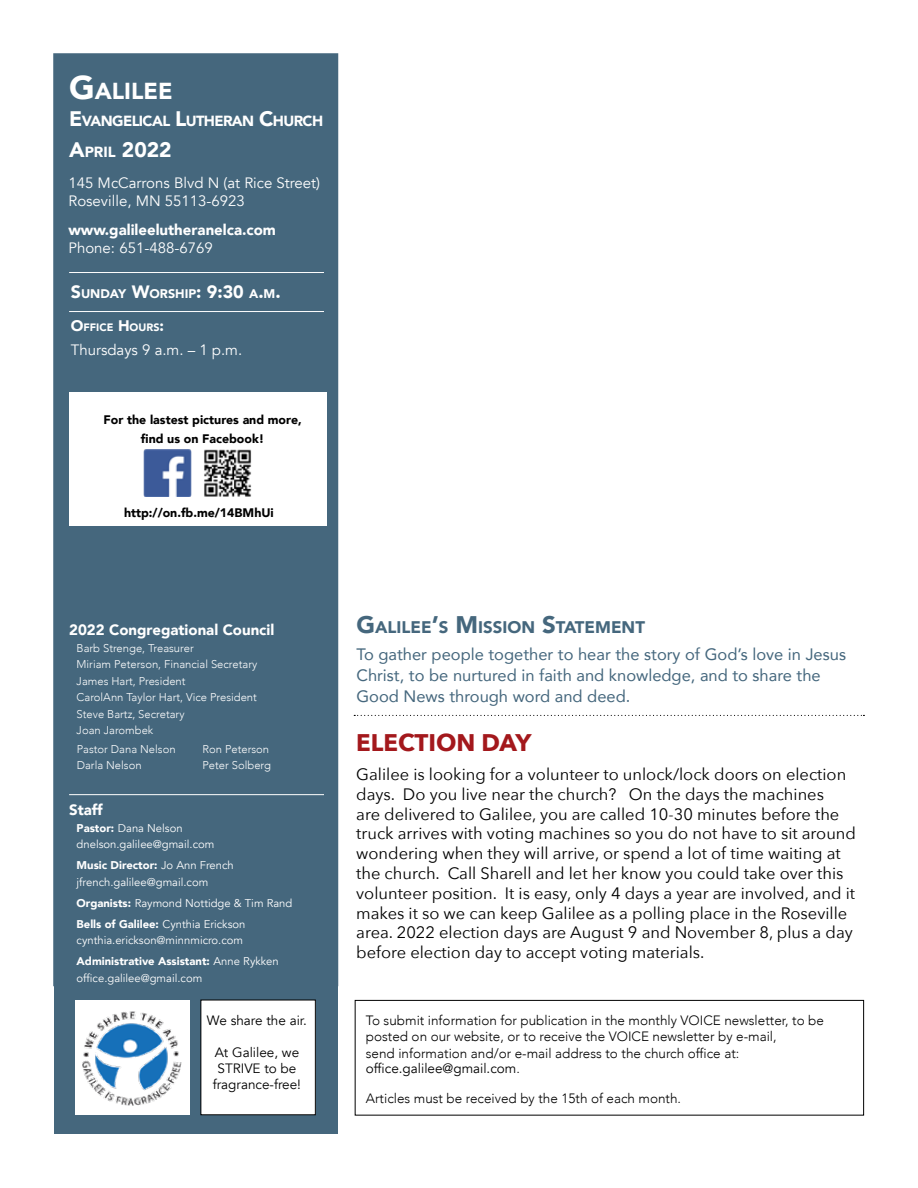
<style>
.page{position:relative;width:918px;height:1188px;background:#fff}
.page>*{position:absolute;margin:0;border:0;box-sizing:border-box;transform-origin:0 0}
.t1{font:700 24px "Avenir Next";color:#a3181c}
.t2{font:900 23.1px "Avenir";color:#fff}
.t3{font:900 21px "Avenir";color:#fff}
.t4{font:900 16.8px "Avenir";color:#45677d}
.t5{font:16.5px/19.8px "Avenir Next";color:#000}
.t6{font:16.5px/21px "Avenir";color:#45677d}
.t7{font:15px/18px "Avenir";color:#fff}
.t8{font:900 15px "Avenir";color:#fff}
.t9{font:900 14.7px "Avenir";letter-spacing:-.045em;color:#fff}
.t10{font:300 13.5px/15.8px "Avenir";color:#000}
.t11{font:13.5px/16.2px "Avenir";color:#000;text-align:center}
.t12{font:900 12.45px "Avenir";color:#fff}
.t13{font:900 12.3px/19.8px "Avenir";color:#000;text-align:center}
.t14{font:11.25px/16.5px "Avenir";color:#fff}
.t15{font:300 11.25px/16.5px "Avenir";color:#fff}
.t16{font:900 10.65px "Avenir";color:#fff}
.s1{font-size:33px}
.s2{font-size:21px}
.s3{font-size:14.7px}
.s4{font-size:17.85px}
.s5{font-size:15.3px}
.s6{font-weight:900}
.s7{font-size:24px}
.s8{font-weight:400}
</style>
<div class="page">
<div style="left:53px;top:53px;width:285px;height:933px;background:#45677d;border:2px solid #45677d"></div>
<div style="left:54px;top:54px;width:283px;height:484px;background:#45677d"></div>
<div style="left:54px;top:613px;width:283px;height:521px;background:#45677d"></div>
<div style="left:69px;top:392px;width:257px;height:134px;background:#fff"></div>
<img style="left:143px;top:449px;width:49px;height:48px">
<img style="left:204px;top:449px;width:48px;height:48px">
<hr style="left:69px;top:272px;width:255px;height:1px;background:#fff">
<hr style="left:69px;top:311px;width:255px;height:1px;background:#fff">
<hr style="left:69px;top:794px;width:255px;height:1px;background:#fff">
<div style="left:75px;top:1000px;width:115px;height:114px;background:#fff"></div>
<img style="left:82px;top:1011px;width:99px;height:95px">
<div style="left:201px;top:1000px;width:114px;height:115px;background:#fff"></div>
<div style="left:355px;top:1000px;width:509px;height:116px;border:1px solid #000"></div>
<svg style="left:354px;top:715px;width:510px;height:1px"></svg>
<h2 class="t2" style="left:69px;top:71px;width:105px"><span class="s1">G</span>ALILEE</h2>
<p class="t9" style="left:69px;top:108px;width:256px"><span class="s2">E</span>VANGELICAL <span class="s2">L</span>UTHERAN <span class="s2">C</span>HURCH</p>
<p class="t3" style="left:69px;top:131px;width:104px">A<span class="s3">PRIL</span> 2022</p>
<p class="t7" style="left:68px;top:174px;width:253px">145 McCarrons Blvd N (at Rice Street)<br>Roseville, MN 55113-6923</p>
<p class="t8" style="left:68px;top:217px;width:209px">www.galileelutheranelca.com</p>
<p class="t7" style="left:68px;top:239px;width:146px">Phone: 651-488-6769</p>
<p class="t12" style="left:71px;top:283px;width:211px"><span class="s4">S</span>UNDAY <span class="s4">W</span>ORSHIP<span class="s4">: 9:30</span> A<span class="s4">.</span>M<span class="s4">.</span></p>
<p class="t16" style="left:71px;top:319px;width:95px"><span class="s5">O</span>FFICE <span class="s5">H</span>OURS<span class="s5">:</span></p>
<p class="t7" style="left:71px;top:342px;width:173px">Thursdays 9 a.m. – 1 p.m.</p>
<p class="t13" style="left:104px;top:409px;width:200px">For the lastest pictures and more, find us on Facebook!</p>
<p class="t13" style="left:124px;top:503px;width:151px">http://on.fb.me/14BMhUi</p>
<p class="t8" style="left:69px;top:617px;width:207px">2022 Congregational Council</p>
<p class="t15" style="left:77px;top:640px;width:182px">Barb Strenge, Treasurer<br>Miriam Peterson, Financial Secretary<br>James Hart, President<br>CarolAnn Taylor Hart, Vice President<br>Steve Bartz, Secretary<br>Joan Jarombek</p>
<p class="t15" style="left:77px;top:741px;width:100px">Pastor Dana Nelson<br>Darla Nelson</p>
<p class="t15" style="left:202px;top:740px;width:70px">Ron Peterson<br>Peter Solberg</p>
<p class="t8" style="left:69px;top:797px;width:35px">Staff</p>
<p class="t14" style="left:77px;top:820px;width:139px"><span class="s6">Pastor:</span> Dana Nelson dnelson.galilee@gmail.com</p>
<p class="t14" style="left:77px;top:857px;width:159px"><span class="s6">Music Director:</span> Jo Ann French jfrench.galilee@gmail.com</p>
<p class="t14" style="left:77px;top:892px;width:217px;line-height:21px"><span class="s6">Organists:</span> Raymond Nottidge &amp; Tim Rand<br><span class="s6">Bells of Galilee:</span> Cynthia Erickson</p>
<p class="t14" style="left:77px;top:930px;width:204px;line-height:21px">cynthia.erickson@minnmicro.com<br><span class="s6">Administrative Assistant:</span> Anne Rykken</p>
<p class="t14" style="left:77px;top:970px;width:127px">office.galilee@gmail.com</p>
<p class="t11" style="left:207px;top:1012px;width:102px">We share the air.</p>
<p class="t11" style="left:213px;top:1044px;width:90px">At Galilee, we<br>STRIVE to be fragrance-free!</p>
<p class="t4" style="left:356px;top:613px;width:290px"><span class="s7">G</span>ALILEE<span class="s7">’</span>S <span class="s7">M</span>ISSION <span class="s7">S</span>TATEMENT</p>
<p class="t6" style="left:356px;top:643px;width:491px">To gather people together to hear the story of God’s love in Jesus<br>Christ, to be nurtured in faith and knowledge, and to share the<br>Good News through word and deed.</p>
<h1 class="t1" style="left:356px;top:722px;width:177px">ELECTION DAY</h1>
<p class="t5" style="left:356px;top:764px;width:501px">Galilee is looking for a volunteer to unlock/lock doors on election days. Do you live near the church? On the days the machines<br>are delivered to Galilee, you are called 10-30 minutes before the truck arrives with voting machines so you do not have to sit around wondering when they will arrive, or spend a lot of time waiting at the church. Call Sharell and let her know you could take over this volunteer position. It is easy, only 4 days a year are involved, and it makes it so we can keep Galilee as a polling place in the Roseville area. 2022 election days are August 9 and November 8, plus a day before election day to accept voting materials.</p>
<p class="t10" style="left:366px;top:1013px;width:460px">To submit information for publication in the monthly VOICE newsletter, to be posted on our website, or to receive the VOICE newsletter by e-mail,<br>send information and/or e-mail address to the church office at: <span class="s8">office.galilee@gmail.com</span>.</p>
<p class="t10" style="left:366px;top:1090px;width:317px">Articles must be received by the 15th of each month.</p>
</div>
